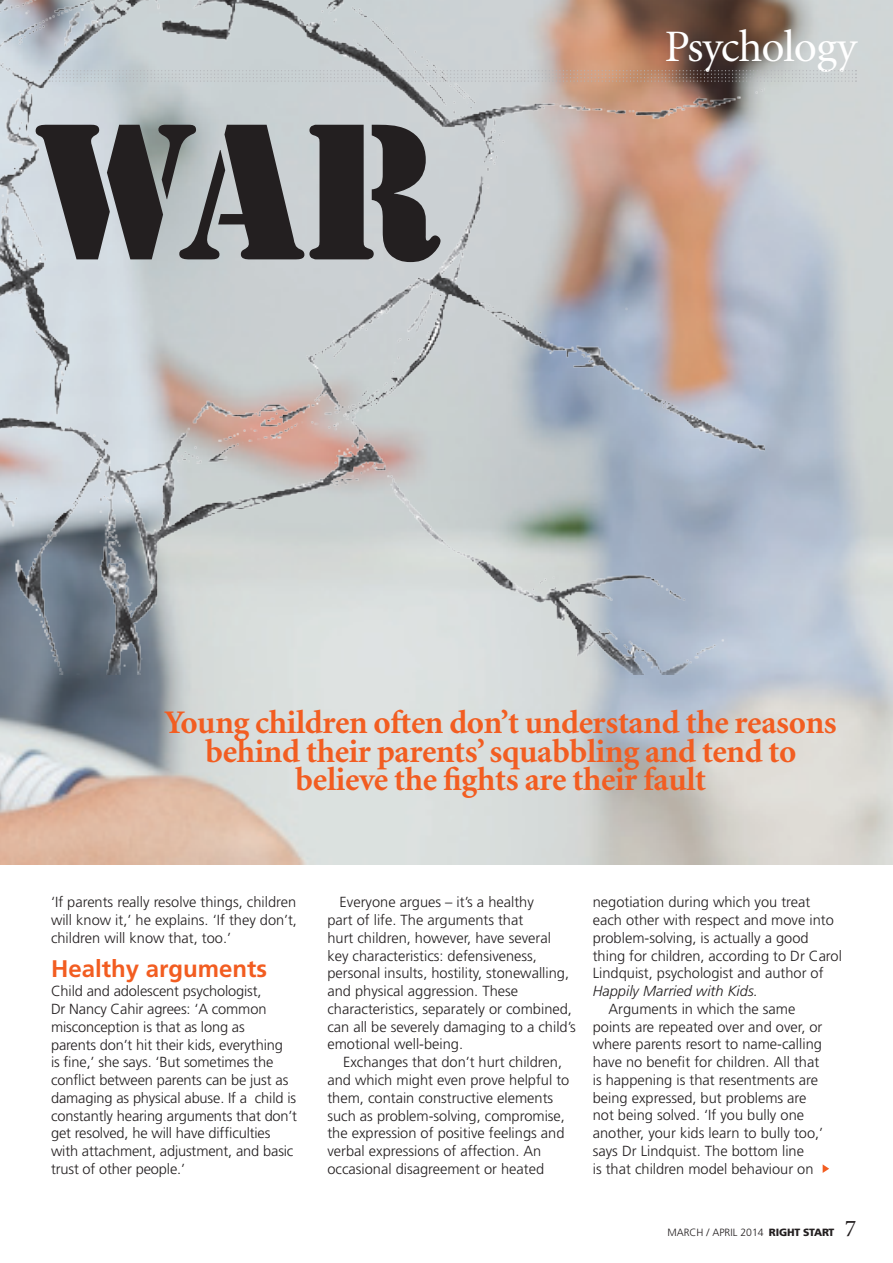
<style>
.page{position:relative;width:893px;height:1263px;background:#fff}
.page>*{position:absolute;margin:0;border:0;box-sizing:border-box;transform-origin:0 0}
.t1{font:180px "Stencil Std";color:#231f20}
.t2{font:45px "Minion";letter-spacing:-.02em;color:#fff}
.t3{font:700 33px/28.5px "Minion";letter-spacing:-.01em;color:#f25d21;text-align:center}
.t4{font:700 24px "Frutiger";color:#f25d21}
.t5{font:24px "Minion Pro";color:#231f20}
.t6{font:300 14.7px/17.7px "Frutiger";color:#231f20}
.t7{font:italic 300 14.7px "Frutiger";color:#231f20}
.t8{font:300 10.5px "Frutiger";color:#231f20}
.s1{font-weight:900}
</style>
<div class="page">
<img style="left:0;top:0;width:892px;height:864px">
<svg style="left:765px;top:70px;width:91px;height:12px"></svg>
<svg style="left:823px;top:1164px;width:6px;height:9px"></svg>
<img style="left:0;top:0;width:765px;height:674px">
<h1 class="t1" style="left:33px;top:76px;width:410px">War</h1>
<h2 class="t2" style="left:665px;top:25px;width:194px">Psychology</h2>
<h3 class="t3" style="left:165px;top:709px;width:674px">Young children often don’t understand the reasons behind their parents’ squabbling and tend to believe the fights are their fault</h3>
<p class="t6" style="left:51px;top:893px;width:247px;text-align:justify">‘If parents really resolve things, children will know it,’ he explains. ‘If they don’t, children will know that, too.’</p>
<h3 class="t4" style="left:51px;top:954px;width:218px">Healthy arguments</h3>
<p class="t6" style="left:51px;top:982px;width:248px">C hild and adolescent psychologist,<br>Dr Nancy Cahir agrees: ‘A common misconception is that as long as<br>parents don’t hit their kids, everything<br>is fine,’ she says. ‘But sometimes the conflict between parents can be just as damaging as physical abuse. If a child is constantly hearing arguments that don’t get resolved, he will have difficulties with attachment, adjustment, and basic trust of other people.’</p>
<p class="t6" style="left:327px;top:893px;width:250px;text-indent:12px">Everyone argues – it’s a healthy<br>part of life. The arguments that<br>hurt children, however, have several<br>key characteristics: defensiveness, personal insults, hostility, stonewalling, and physical aggression. These characteristics, separately or combined, can all be severely damaging to a child’s emotional well-being.</p>
<p class="t6" style="left:327px;top:1053px;width:243px;text-indent:16px">Exchanges that don’t hurt children, and which might even prove helpful to them, contain constructive elements such as problem-solving, compromise, the expression of positive feelings and verbal expressions of affection. An occasional disagreement or heated</p>
<p class="t6" style="left:593px;top:893px;width:251px">negotiation during which you treat each other with respect and move into problem-solving, is actually a good thing for children, according to Dr Carol Lindquist, psychologist and author of</p>
<p class="t7" style="left:593px;top:982px;width:166px">Happily Married with Kids.</p>
<p class="t6" style="left:593px;top:1000px;width:232px;text-indent:16px">Arguments in which the same points are repeated over and over, or where parents resort to name-calling have no benefit for children. All that is happening is that resentments are being expressed, but problems are not being solved. ‘If you bully one another, your kids learn to bully too,’ says Dr Lindquist. The bottom line<br>is that children model behaviour on</p>
<p class="t8" style="left:667px;top:1226px;width:169px">march / april 2014 <span class="s1">RIGHT START</span></p>
<h3 class="t5" style="left:845px;top:1212px;width:13px">7</h3>
</div>
